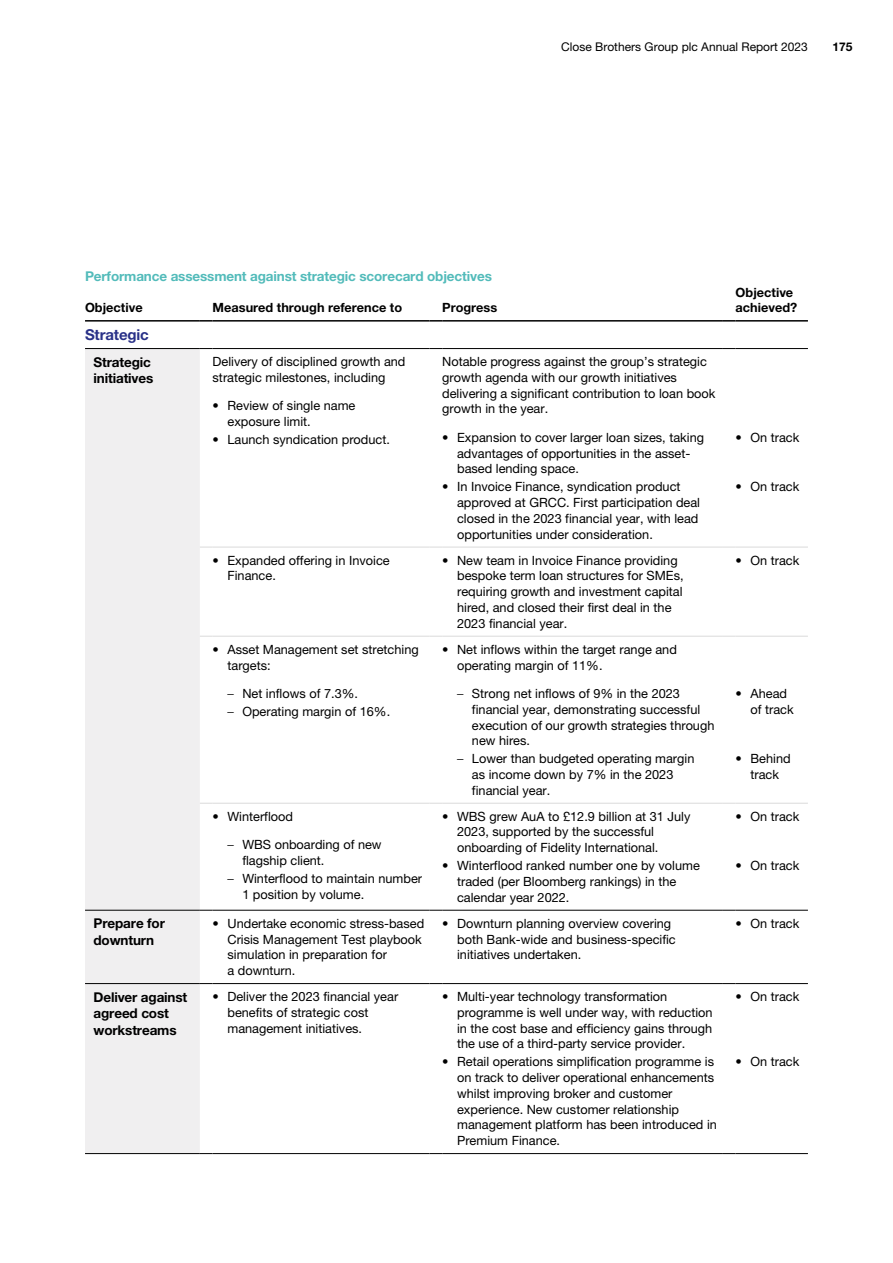
<style>
.page{position:relative;width:893px;height:1263px;background:#fff}
.page>*{position:absolute;margin:0;border:0;box-sizing:border-box;transform-origin:0 0}
.t1{font:700 15px "Helvetica Neue LT Std";letter-spacing:-.01em;color:#293188}
.t2{font:700 13.5px/16.5px "Helvetica Neue LT Std";letter-spacing:-.01em;color:#000}
.t3{font:700 13.5px "Helvetica Neue LT Std";letter-spacing:-.01em;color:#52bbba}
.t4{font:12.75px/15.8px "Helvetica Neue LT Std";color:#000}
.t5{font:700 12.75px/15.8px "Helvetica Neue LT Std";color:#000}
.t6{font:12px "Helvetica Neue LT Std";color:#000}
.t7{font:700 12px "Helvetica Neue LT Std";color:#000}
.s1{font-weight:300}
</style>
<div class="page">
<div style="left:85px;top:349px;width:115px;height:804px;background:#f0eff0"></div>
<hr style="left:85px;top:320px;width:115px;height:2px;background:#000">
<svg style="left:200px;top:320px;width:13px;height:2px"></svg>
<hr style="left:213px;top:320px;width:216px;height:2px;background:#000">
<svg style="left:429px;top:320px;width:13px;height:2px"></svg>
<hr style="left:442px;top:320px;width:281px;height:2px;background:#000">
<svg style="left:723px;top:320px;width:13px;height:2px"></svg>
<hr style="left:736px;top:320px;width:72px;height:2px;background:#000">
<svg style="left:200px;top:547px;width:13px;height:1px"></svg>
<hr style="left:213px;top:547px;width:216px;height:1px;background:#dadada">
<svg style="left:429px;top:547px;width:13px;height:1px"></svg>
<hr style="left:442px;top:547px;width:281px;height:1px;background:#dadada">
<svg style="left:723px;top:547px;width:13px;height:1px"></svg>
<hr style="left:736px;top:547px;width:72px;height:1px;background:#dadada">
<svg style="left:200px;top:636px;width:13px;height:1px"></svg>
<hr style="left:213px;top:636px;width:216px;height:1px;background:#dadada">
<svg style="left:429px;top:636px;width:13px;height:1px"></svg>
<hr style="left:442px;top:636px;width:281px;height:1px;background:#dadada">
<svg style="left:723px;top:636px;width:13px;height:1px"></svg>
<hr style="left:736px;top:636px;width:72px;height:1px;background:#dadada">
<svg style="left:200px;top:803px;width:13px;height:1px"></svg>
<hr style="left:213px;top:803px;width:216px;height:1px;background:#dadada">
<svg style="left:429px;top:803px;width:13px;height:1px"></svg>
<hr style="left:442px;top:803px;width:281px;height:1px;background:#dadada">
<svg style="left:723px;top:803px;width:13px;height:1px"></svg>
<hr style="left:736px;top:803px;width:72px;height:1px;background:#dadada">
<svg style="left:200px;top:910px;width:13px;height:1px"></svg>
<hr style="left:213px;top:910px;width:216px;height:1px;background:#000">
<svg style="left:429px;top:910px;width:13px;height:1px"></svg>
<hr style="left:442px;top:910px;width:281px;height:1px;background:#000">
<svg style="left:723px;top:910px;width:13px;height:1px"></svg>
<hr style="left:736px;top:910px;width:72px;height:1px;background:#000">
<hr style="left:85px;top:910px;width:115px;height:1px;background:#000">
<svg style="left:200px;top:983px;width:13px;height:1px"></svg>
<hr style="left:213px;top:983px;width:216px;height:1px;background:#000">
<svg style="left:429px;top:983px;width:13px;height:1px"></svg>
<hr style="left:442px;top:983px;width:281px;height:1px;background:#000">
<svg style="left:723px;top:983px;width:13px;height:1px"></svg>
<hr style="left:736px;top:983px;width:72px;height:1px;background:#000">
<hr style="left:85px;top:348px;width:115px;height:1px;background:#000">
<svg style="left:200px;top:348px;width:13px;height:1px"></svg>
<hr style="left:213px;top:348px;width:216px;height:1px;background:#000">
<svg style="left:429px;top:348px;width:13px;height:1px"></svg>
<hr style="left:442px;top:348px;width:281px;height:1px;background:#000">
<svg style="left:723px;top:348px;width:13px;height:1px"></svg>
<hr style="left:736px;top:348px;width:72px;height:1px;background:#000">
<svg style="left:200px;top:1153px;width:13px;height:1px"></svg>
<hr style="left:213px;top:1153px;width:216px;height:1px;background:#000">
<svg style="left:429px;top:1153px;width:13px;height:1px"></svg>
<hr style="left:442px;top:1153px;width:281px;height:1px;background:#000">
<svg style="left:723px;top:1153px;width:13px;height:1px"></svg>
<hr style="left:736px;top:1153px;width:72px;height:1px;background:#000">
<hr style="left:85px;top:983px;width:115px;height:1px;background:#000">
<hr style="left:85px;top:1153px;width:115px;height:1px;background:#000">
<p class="t6" style="left:561px;top:40px;width:248px">Close Brothers Group plc Annual Report 2023</p>
<p class="t7" style="left:833px;top:39px;width:22px">175</p>
<p class="t3" style="left:85px;top:268px;width:408px">Performance assessment against strategic scorecard objectives</p>
<p class="t5" style="left:85px;top:300px;width:59px">Objective</p>
<p class="t5" style="left:213px;top:300px;width:191px">Measured through reference to</p>
<p class="t5" style="left:442px;top:300px;width:57px">Progress</p>
<p class="t5" style="left:736px;top:284px;width:63px">Objective achieved?</p>
<p class="t1" style="left:85px;top:325px;width:65px">Strategic</p>
<p class="t2" style="left:94px;top:353px;width:61px">Strategic initiatives</p>
<p class="t4" style="left:213px;top:354px;width:194px">Delivery of disciplined growth and strategic milestones, including</p>
<p class="t4" style="left:227px;top:398px;width:129px;text-indent:-15px"><span class="s1">•</span> Review of single name exposure limit.</p>
<p class="t4" style="left:213px;top:431px;width:179px"><span class="s1">•</span> Launch syndication product.</p>
<p class="t4" style="left:442px;top:354px;width:275px">Notable progress against the group’s strategic growth agenda with our growth initiatives delivering a significant contribution to loan book growth in the year.</p>
<p class="t4" style="left:457px;top:429px;width:248px;text-indent:-15px"><span class="s1">•</span> Expansion to cover larger loan sizes, taking advantages of opportunities in the asset&shy;based lending space.</p>
<p class="t4" style="left:457px;top:479px;width:244px;text-indent:-15px"><span class="s1">•</span> In Invoice Finance, syndication product approved at GRCC. First participation deal closed in the 2023 financial year, with lead opportunities under consideration.</p>
<p class="t4" style="left:736px;top:429px;width:65px"><span class="s1">•</span> On track</p>
<p class="t4" style="left:736px;top:479px;width:65px"><span class="s1">•</span> On track</p>
<p class="t4" style="left:227px;top:552px;width:164px;text-indent:-15px"><span class="s1">•</span> Expanded offering in Invoice<br>Finance.</p>
<p class="t4" style="left:457px;top:552px;width:228px;text-indent:-15px"><span class="s1">•</span> New team in Invoice Finance providing bespoke term loan structures for SMEs, requiring growth and investment capital hired, and closed their first deal in the 2023 financial year.</p>
<p class="t4" style="left:736px;top:552px;width:65px"><span class="s1">•</span> On track</p>
<p class="t4" style="left:227px;top:641px;width:193px;text-indent:-15px"><span class="s1">•</span> Asset Management set stretching targets:</p>
<p class="t4" style="left:227px;top:685px;width:132px"><span class="s1">–</span> Net inflows of 7.3%.</p>
<p class="t4" style="left:227px;top:703px;width:164px"><span class="s1">–</span> Operating margin of 16%.</p>
<p class="t4" style="left:457px;top:641px;width:221px;text-indent:-15px"><span class="s1">•</span> Net inflows within the target range and operating margin of 11%.</p>
<p class="t4" style="left:472px;top:685px;width:244px;text-indent:-15px"><span class="s1">–</span> Strong net inflows of 9% in the 2023 financial year, demonstrating successful execution of our growth strategies through new hires.</p>
<p class="t4" style="left:472px;top:750px;width:224px;text-indent:-15px"><span class="s1">–</span> Lower than budgeted operating margin as income down by 7% in the 2023 financial year.</p>
<p class="t4" style="left:750px;top:685px;width:45px;text-indent:-15px"><span class="s1">•</span> Ahead of track</p>
<p class="t4" style="left:736px;top:750px;width:57px;text-align:center"><span class="s1">•</span> Behind track</p>
<p class="t4" style="left:213px;top:808px;width:82px"><span class="s1">•</span> Winterflood</p>
<p class="t4" style="left:242px;top:837px;width:141px;text-indent:-15px"><span class="s1">–</span> WBS onboarding of new flagship client.</p>
<p class="t4" style="left:242px;top:870px;width:181px;text-indent:-15px"><span class="s1">–</span> Winterflood to maintain number<br>1 position by volume.</p>
<p class="t4" style="left:457px;top:808px;width:235px;text-indent:-15px"><span class="s1">•</span> WBS grew AuA to £12.9 billion at 31 July<br>2023, supported by the successful onboarding of Fidelity International.</p>
<p class="t4" style="left:457px;top:857px;width:244px;text-indent:-15px"><span class="s1">•</span> Winterflood ranked number one by volume traded (per Bloomberg rankings) in the calendar year 2022.</p>
<p class="t4" style="left:736px;top:808px;width:65px"><span class="s1">•</span> On track</p>
<p class="t4" style="left:736px;top:857px;width:65px"><span class="s1">•</span> On track</p>
<p class="t2" style="left:94px;top:915px;width:73px">Prepare for downturn</p>
<p class="t4" style="left:227px;top:915px;width:198px;text-indent:-15px"><span class="s1">•</span> Undertake economic stress-based<br>Crisis Management Test playbook simulation in preparation for<br>a downturn.</p>
<p class="t4" style="left:457px;top:915px;width:220px;text-indent:-15px"><span class="s1">•</span> Downturn planning overview covering both Bank-wide and business-specific initiatives undertaken.</p>
<p class="t4" style="left:736px;top:915px;width:65px"><span class="s1">•</span> On track</p>
<p class="t2" style="left:94px;top:988px;width:95px">Deliver against agreed cost workstreams</p>
<p class="t4" style="left:227px;top:988px;width:172px;text-indent:-15px"><span class="s1">•</span> Deliver the 2023 financial year benefits of strategic cost management initiatives.</p>
<p class="t4" style="left:457px;top:988px;width:257px;text-indent:-15px"><span class="s1">•</span> Multi-year technology transformation programme is well under way, with reduction in the cost base and efficiency gains through the use of a third-party service provider.</p>
<p class="t4" style="left:457px;top:1054px;width:261px;text-indent:-15px"><span class="s1">•</span> Retail operations simplification programme is on track to deliver operational enhancements whilst improving broker and customer experience. New customer relationship management platform has been introduced in Premium Finance.</p>
<p class="t4" style="left:736px;top:988px;width:65px"><span class="s1">•</span> On track</p>
<p class="t4" style="left:736px;top:1054px;width:65px"><span class="s1">•</span> On track</p>
</div>
